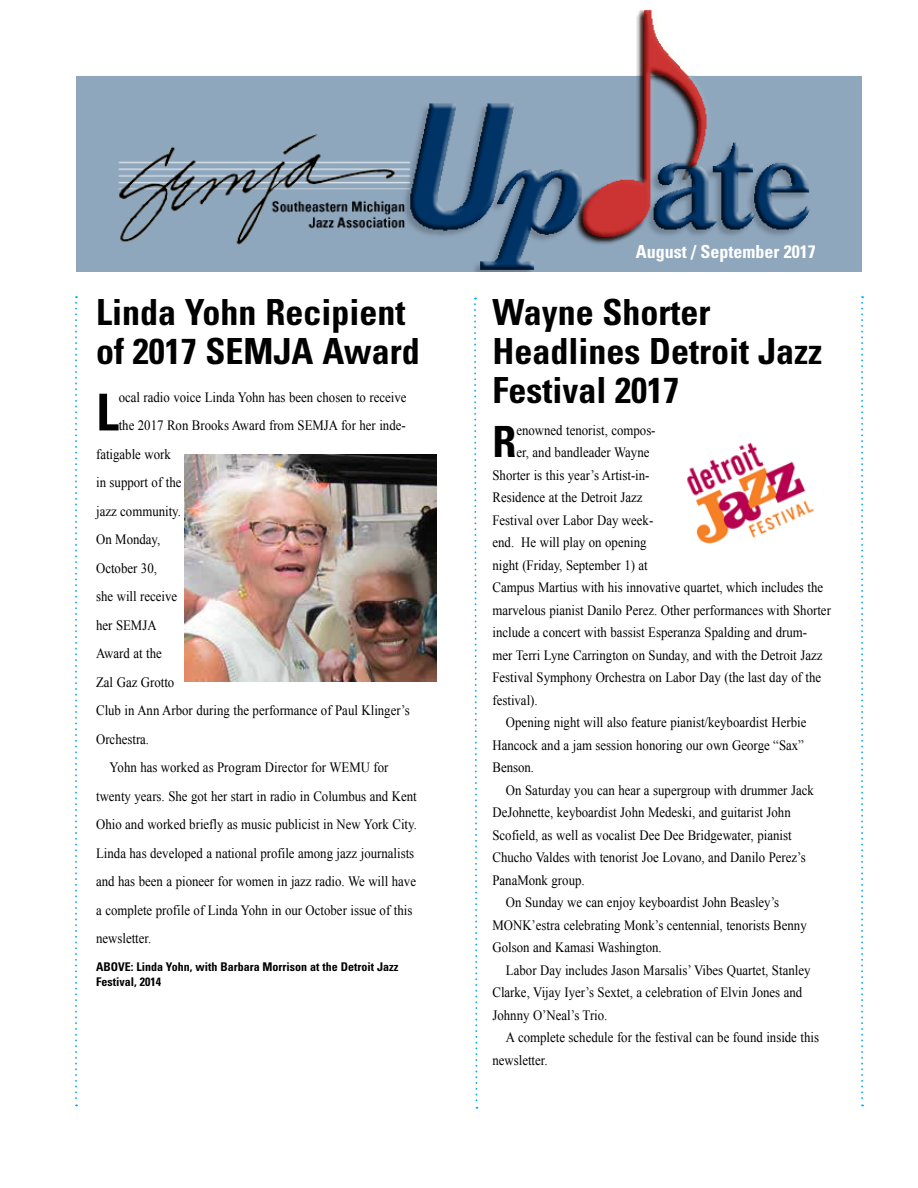
<style>
.page{position:relative;width:918px;height:1188px;background:#fff}
.page>*{position:absolute;margin:0;border:0;box-sizing:border-box;transform-origin:0 0}
.t1{font:700 condensed 50.85px "Univers";color:#000}
.t2{font:700 condensed 43.05px "Univers";color:#000}
.t3{font:700 condensed 36px/39px "Univers";color:#000}
.t4{font:700 condensed 18px "Univers";color:#fff}
.t5{font:14.25px "Times New Roman";color:#000;scale:.9 1}
.t6{font:700 condensed 12px/14.4px "Univers";color:#000}
</style>
<div class="page">
<img style="left:77px;top:10px;width:784px;height:261px">
<svg style="left:474px;top:297px;width:4px;height:812px"></svg>
<svg style="left:861px;top:296px;width:2px;height:810px"></svg>
<img style="left:185px;top:455px;width:252px;height:227px">
<img style="left:687px;top:442px;width:127px;height:102px">
<svg style="left:75px;top:296px;width:2px;height:810px"></svg>
<h3 class="t3" style="left:96px;top:293px;width:325px">Linda Yohn Recipient of 2017 SEMJA Award</h3>
<h1 class="t1" style="left:96px;top:381px;width:24px">L</h1>
<p class="t5" style="left:119px;top:388px;width:321px">ocal radio voice Linda Yohn has been chosen to receive</p>
<p class="t5" style="left:119px;top:416px;width:320px">the 2017 Ron Brooks Award from SEMJA for her inde-</p>
<p class="t5" style="left:96px;top:445px;width:85px">fatigable work</p>
<p class="t5" style="left:96px;top:473px;width:96px">in support of the</p>
<p class="t5" style="left:96px;top:502px;width:96px">jazz community.</p>
<p class="t5" style="left:96px;top:530px;width:73px">On Monday,</p>
<p class="t5" style="left:96px;top:559px;width:69px">October 30,</p>
<p class="t5" style="left:96px;top:587px;width:92px">she will receive</p>
<p class="t5" style="left:96px;top:616px;width:69px">her SEMJA</p>
<p class="t5" style="left:96px;top:644px;width:75px">Award at the</p>
<p class="t5" style="left:96px;top:673px;width:88px">Zal Gaz Grotto</p>
<p class="t5" style="left:96px;top:701px;width:350px">Club in Ann Arbor during the performance of Paul Klinger’s</p>
<p class="t5" style="left:96px;top:730px;width:60px">Orchestra.</p>
<p class="t5" style="left:110px;top:758px;width:311px">Yohn has worked as Program Director for WEMU for</p>
<p class="t5" style="left:96px;top:787px;width:358px">twenty years. She got her start in radio in Columbus and Kent</p>
<p class="t5" style="left:96px;top:815px;width:358px">Ohio and worked briefly as music publicist in New York City.</p>
<p class="t5" style="left:96px;top:844px;width:355px">Linda has developed a national profile among jazz journalists</p>
<p class="t5" style="left:96px;top:872px;width:357px">and has been a pioneer for women in jazz radio. We will have</p>
<p class="t5" style="left:96px;top:901px;width:353px">a complete profile of Linda Yohn in our October issue of this</p>
<p class="t5" style="left:96px;top:929px;width:63px">newsletter.</p>
<p class="t6" style="left:96px;top:960px;width:304px">ABOVE: Linda Yohn, with Barbara Morrison at the Detroit Jazz<br>Festival, 2014</p>
<p class="t4" style="left:636px;top:240px;width:182px">August / September 2017</p>
<h3 class="t3" style="left:492px;top:293px;width:331px">Wayne Shorter<br>Headlines Detroit Jazz<br>Festival 2017</h3>
<h2 class="t2" style="left:492px;top:416px;width:25px">R</h2>
<p class="t5" style="left:516px;top:421px;width:156px">enowned tenorist, compos-</p>
<p class="t5" style="left:516px;top:443px;width:149px">er, and bandleader Wayne</p>
<p class="t5" style="left:492px;top:466px;width:176px">Shorter is this year’s Artist-in-</p>
<p class="t5" style="left:492px;top:488px;width:168px">Residence at the Detroit Jazz</p>
<p class="t5" style="left:492px;top:511px;width:180px">Festival over Labor Day week-</p>
<p class="t5" style="left:492px;top:533px;width:173px">end. He will play on opening</p>
<p class="t5" style="left:492px;top:556px;width:174px">night (Friday, September 1) at</p>
<p class="t5" style="left:492px;top:578px;width:369px">Campus Martius with his innovative quartet, which includes the</p>
<p class="t5" style="left:492px;top:601px;width:378px">marvelous pianist Danilo Perez. Other performances with Shorter</p>
<p class="t5" style="left:492px;top:623px;width:351px">include a concert with bassist Esperanza Spalding and drum-</p>
<p class="t5" style="left:492px;top:646px;width:368px">mer Terri Lyne Carrington on Sunday, and with the Detroit Jazz</p>
<p class="t5" style="left:492px;top:668px;width:367px">Festival Symphony Orchestra on Labor Day (the last day of the</p>
<p class="t5" style="left:492px;top:691px;width:52px">festival).</p>
<p class="t5" style="left:506px;top:713px;width:335px">Opening night will also feature pianist/keyboardist Herbie</p>
<p class="t5" style="left:492px;top:736px;width:348px">Hancock and a jam session honoring our own George “Sax”</p>
<p class="t5" style="left:492px;top:758px;width:48px">Benson.</p>
<p class="t5" style="left:506px;top:781px;width:344px">On Saturday you can hear a supergroup with drummer Jack</p>
<p class="t5" style="left:492px;top:803px;width:333px">DeJohnette, keyboardist John Medeski, and guitarist John</p>
<p class="t5" style="left:492px;top:826px;width:334px">Scofield, as well as vocalist Dee Dee Bridgewater, pianist</p>
<p class="t5" style="left:492px;top:848px;width:350px">Chucho Valdes with tenorist Joe Lovano, and Danilo Perez’s</p>
<p class="t5" style="left:492px;top:871px;width:104px">PanaMonk group.</p>
<p class="t5" style="left:506px;top:893px;width:305px">On Sunday we can enjoy keyboardist John Beasley’s</p>
<p class="t5" style="left:492px;top:916px;width:351px">MONK’estra celebrating Monk’s centennial, tenorists Benny</p>
<p class="t5" style="left:492px;top:938px;width:190px">Golson and Kamasi Washington.</p>
<p class="t5" style="left:506px;top:961px;width:340px">Labor Day includes Jason Marsalis’ Vibes Quartet, Stanley</p>
<p class="t5" style="left:492px;top:983px;width:346px">Clarke, Vijay Iyer’s Sextet, a celebration of Elvin Jones and</p>
<p class="t5" style="left:492px;top:1006px;width:129px">Johnny O’Neal’s Trio.</p>
<p class="t5" style="left:506px;top:1028px;width:349px">A complete schedule for the festival can be found inside this</p>
<p class="t5" style="left:492px;top:1051px;width:63px">newsletter.</p>
</div>
